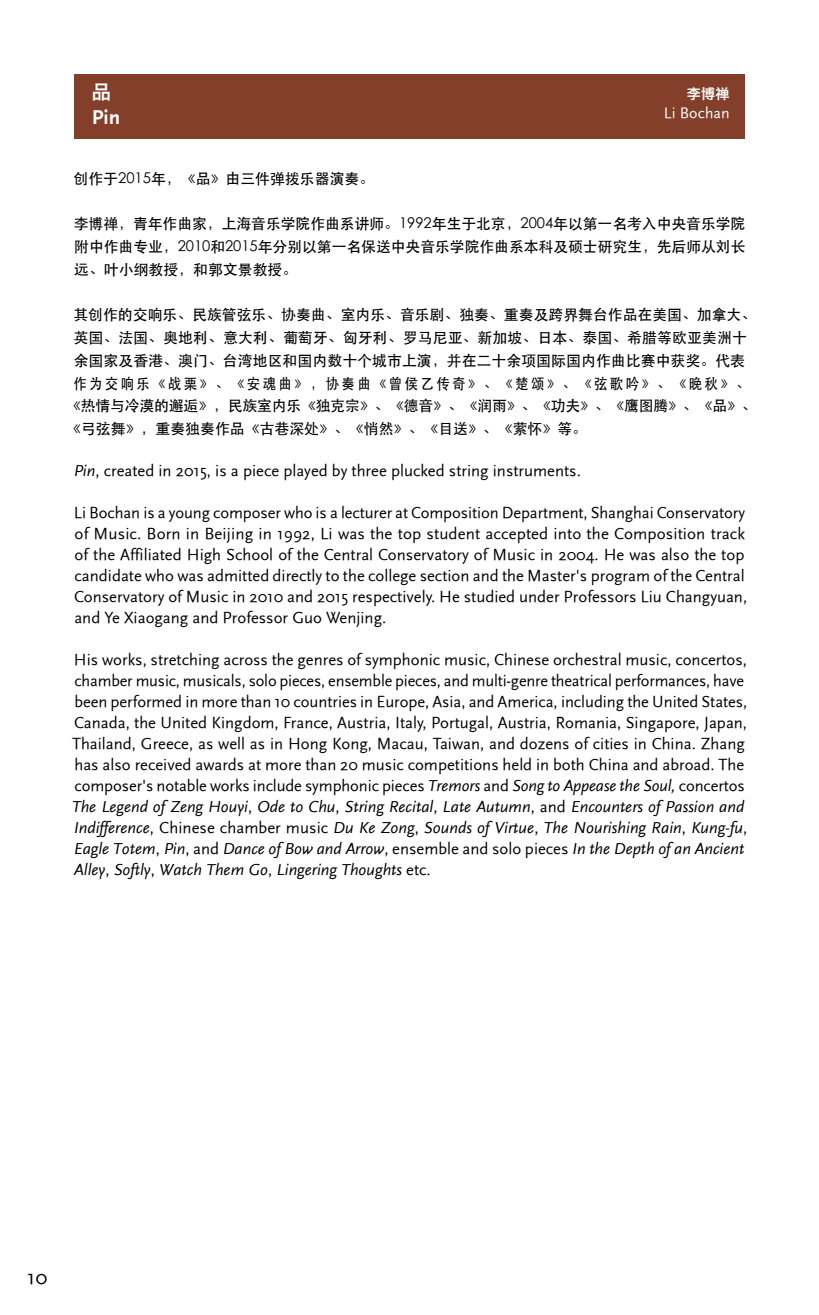
<style>
.page{position:relative;width:819px;height:1315px;background:#fff}
.page>*{position:absolute;margin:0;border:0;box-sizing:border-box;transform-origin:0 0}
.t1{font:21px "Scala Sans B";color:#fff}
.t2{font:21px "Scala Sans";color:#000}
.t3{font:19.25px "Hiragino Sans GB W6";color:#fff}
.t4{font:16.62px/21px "Scala Sans";color:#000}
.t5{font:15.75px "Scala Sans";letter-spacing:.01em;color:#fff}
.t6{font:14.88px/22.8px "ST Heiti";color:#000;text-align:justify}
.t7{font:14.88px "ST Heiti";letter-spacing:.18em;color:#000;scale:.9 1}
.t8{font:14px "Hiragino Sans GB W6";color:#fff}
.s1{font-style:italic}
</style>
<div class="page">
<div style="left:74px;top:74px;width:670px;height:65px;background:#833f29"></div>
<p class="t3" style="left:92px;top:80px;width:21px">品</p>
<p class="t1" style="left:92px;top:105px;width:30px">Pin</p>
<p class="t8" style="left:687px;top:84px;width:44px">李博禅</p>
<p class="t5" style="left:664px;top:104px;width:67px">Li Bochan</p>
<p class="t6" style="left:73px;top:167px;width:302px">创作于2015年，《品》由三件弹拨乐器演奏。</p>
<p class="t6" style="left:74px;top:213px;width:673px">李博禅，青年作曲家，上海音乐学院作曲系讲师。1992年生于北京，2004年以第一名考入中央音乐学院附中作曲专业，2010和2015年分别以第一名保送中央音乐学院作曲系本科及硕士研究生，先后师从刘长远、叶小纲教授，和郭文景教授。</p>
<p class="t6" style="left:73px;top:304px;width:684px">其创作的交响乐、民族管弦乐、协奏曲、室内乐、音乐剧、独奏、重奏及跨界舞台作品在美国、加拿大、</p>
<p class="t6" style="left:73px;top:326px;width:675px">英国、法国、奥地利、意大利、葡萄牙、匈牙利、罗马尼亚、新加坡、日本、泰国、希腊等欧亚美洲十</p>
<p class="t6" style="left:74px;top:349px;width:673px">余国家及香港、澳门、台湾地区和国内数十个城市上演，并在二十余项国际国内作曲比赛中获奖。代表</p>
<p class="t7" style="left:73px;top:376px;width:752px">作为交响乐《战栗》、《安魂曲》，协奏曲《曾侯乙传奇》、《楚颂》、《弦歌吟》、《晚秋》、</p>
<p class="t6" style="left:66px;top:395px;width:692px">《热情与冷漠的邂逅》，民族室内乐《独克宗》、《德音》、《润雨》、《功夫》、《鹰图腾》、《品》、</p>
<p class="t6" style="left:66px;top:417px;width:522px">《弓弦舞》，重奏独奏作品《古巷深处》、《悄然》、《目送》、《萦怀》等。</p>
<p class="t4" style="left:74px;top:460px;width:508px"><span class="s1">Pin</span>, created in 2015, is a piece played by three plucked string instruments.</p>
<p class="t4" style="left:74px;top:502px;width:674px">Li Bochan is a young composer who is a lecturer at Composition Department, Shanghai Conservatory of Music. Born in Beijing in 1992, Li was the top student accepted into the Composition track of the Affiliated High School of the Central Conservatory of Music in 2004. He was also the top candidate who was admitted directly to the college section and the Master's program of the Central Conservatory of Music in 2010 and 2015 respectively. He studied under Professors Liu Changyuan, and Ye Xiaogang and Professor Guo Wenjing.</p>
<p class="t4" style="left:72px;top:649px;width:677px">His works, stretching across the genres of symphonic music, Chinese orchestral music, concertos, chamber music, musicals, solo pieces, ensemble pieces, and multi-genre theatrical performances, have been performed in more than 10 countries in Europe, Asia, and America, including the United States, Canada, the United Kingdom, France, Austria, Italy, Portugal, Austria, Romania, Singapore, Japan, Thailand, Greece, as well as in Hong Kong, Macau, Taiwan, and dozens of cities in China. Zhang has also received awards at more than 20 music competitions held in both China and abroad. The composer's notable works include symphonic pieces <span class="s1">Tremors</span> and <span class="s1">Song to Appease the Soul,</span> concertos <span class="s1">The Legend of Zeng Houyi</span>, <span class="s1">Ode to Chu</span>, <span class="s1">String Recital</span>, <span class="s1">Late Autumn</span>, and <span class="s1">Encounters of Passion and Indifference</span>, Chinese chamber music <span class="s1">Du Ke Zong</span>, <span class="s1">Sounds of Virtue</span>, <span class="s1">The Nourishing Rain</span>, <span class="s1">Kung-fu</span>, <span class="s1">Eagle Totem</span>, <span class="s1">Pin</span>, and <span class="s1">Dance of Bow and Arrow</span>, ensemble and solo pieces <span class="s1">In the Depth of an Ancient Alley</span>, <span class="s1">Softly</span>, <span class="s1">Watch Them Go</span>, <span class="s1">Lingering Thoughts</span> etc.</p>
<p class="t2" style="left:27px;top:1265px;width:22px">10</p>
</div>
